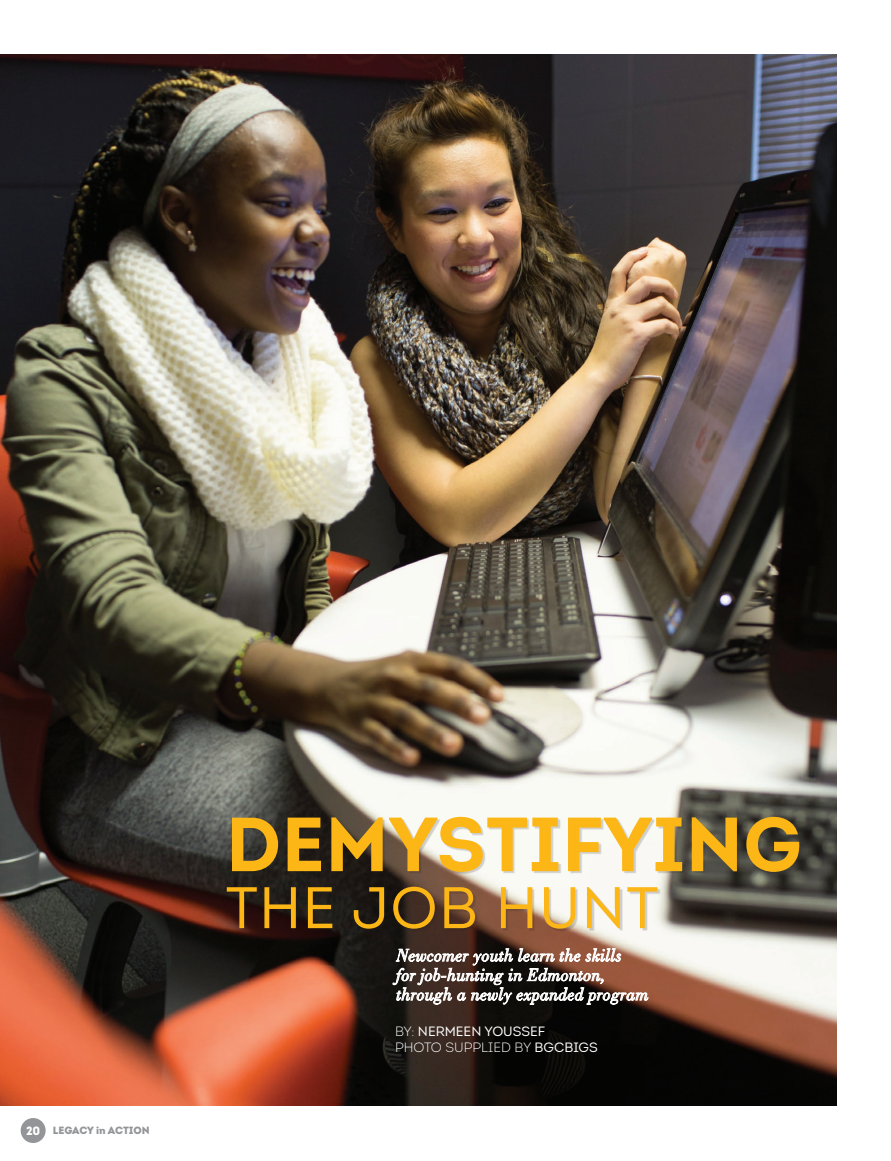
<style>
.page{position:relative;width:891px;height:1161px;background:#fff}
.page>*{position:absolute;margin:0;border:0;box-sizing:border-box;transform-origin:0 0}
.HED{font:700 76.5px "Intro";color:#fcb615}
.HED-2{font:58.5px "Intro";letter-spacing:.02em;color:#fcb615}
.DEK{font:italic 18px/19.5px "Bodoni";letter-spacing:.01em;color:#fff}
.CREDITS{font:300 13.5px "Intro";color:#fff}
.CREDITS-2{font:13.5px "Intro";color:#fff}
.t1{font:900 10.5px "Intro";letter-spacing:-.01em;color:#939598}
.s1{font-size:12px;color:#fff}
.s2{font-weight:300}
.s3{font-weight:400}
</style>
<div class="page">
<img style="left:0;top:54px;width:837px;height:1051px">
<div style="left:228px;top:819px;width:573px;height:113px;background:#231f20;opacity:.2"></div>
<svg style="left:393px;top:948px;width:255px;height:56px;background:#715e55"></svg>
<div style="left:21px;top:1118px;width:25px;height:25px;background:#939598;border-radius:50%"></div>
<p class="t1" style="left:26px;top:1123px;width:125px"><span class="s1">20</span> LEGACY in ACTION</p>
<p class="HED" style="left:226px;top:795px;width:578px">DEMYSTIFYING</p>
<p class="HED-2" style="left:226px;top:872px;width:434px">THE JOB HUNT</p>
<p class="DEK" style="left:396px;top:946px;width:254px">Newcomer youth learn the skills<br>for job-hunting in Edmonton, through a newly expanded program</p>
<p class="CREDITS-2" style="left:395px;top:1023px;width:152px"><span class="s2">BY:</span> NERMEEN YOUSSEF</p>
<p class="CREDITS" style="left:395px;top:1039px;width:204px">PHOTO SUPPLIED BY <span class="s3">BGCBIGS</span></p>
</div>
